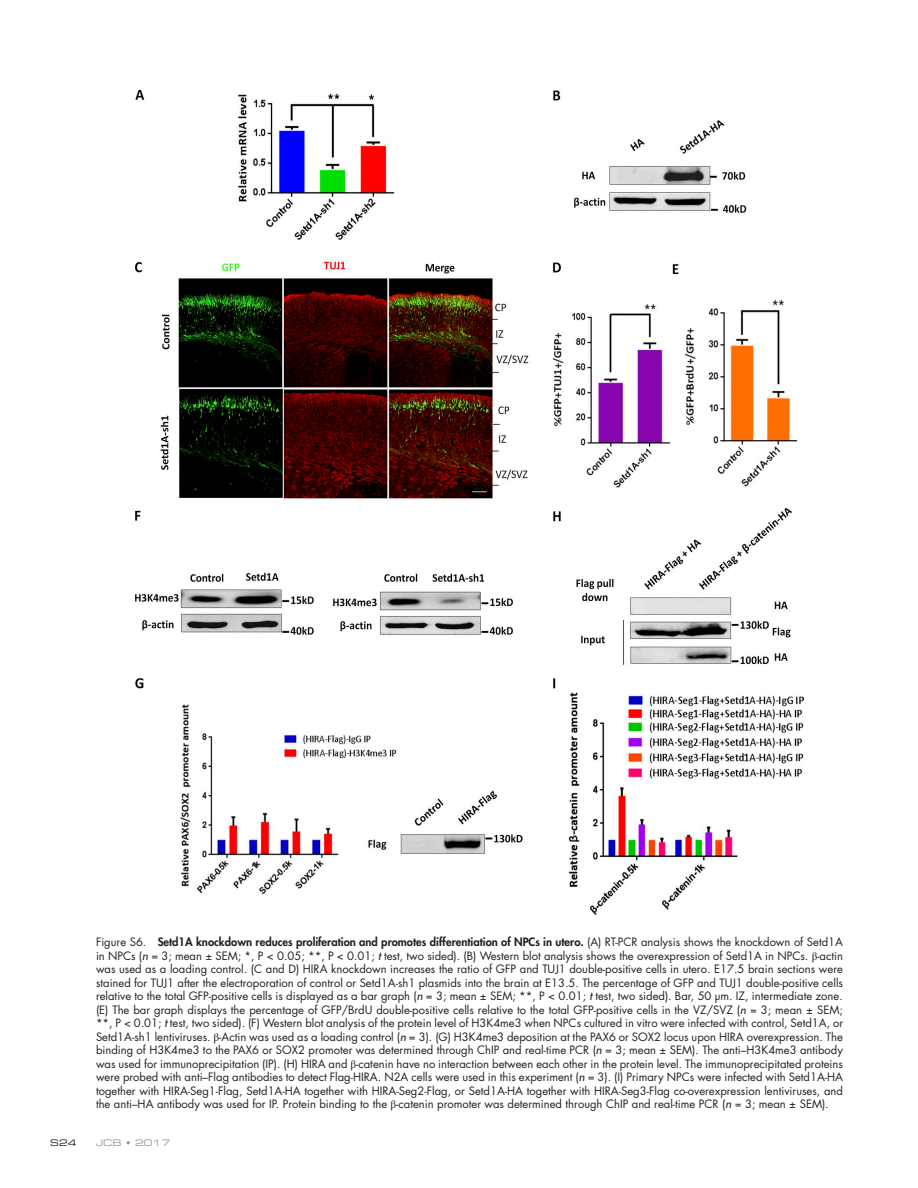
<style>
.page{position:relative;width:918px;height:1188px;background:#fff}
.page>*{position:absolute;margin:0;border:0;box-sizing:border-box;transform-origin:0 0}
.t1{font:11.25px/13.5px "Futura Std";color:#231f20;text-align:justify}
.t2{font:9px "Eurostile LT Std Ex 2";letter-spacing:.01em;color:#949698}
.t3{font:9px "Eurostile LT Std Ex 2";color:#231f20}
.s1{font-weight:800}
.s2{font-weight:500;font-style:italic}
.s3{font-family:"STIX General"}
</style>
<div class="page">
<img style="left:136px;top:90px;width:667px;height:825px">
<p class="t1" style="left:96px;top:935px;width:749px">Figure S6. <span class="s1">Setd1A knockdown reduces proliferation and promotes differentiation of NPCs in utero.</span> (A) RT-PCR analysis shows the knockdown of Setd1A in NPCs (<span class="s2">n</span> = 3; mean ± SEM; *, P &lt; 0.05; **, P &lt; 0.01; <span class="s2">t</span> test, two sided). (B) Western blot analysis shows the overexpression of Setd1A in NPCs. <span class="s3">β</span>-actin was used as a loading control. (C and D) HIRA knockdown increases the ratio of GFP and TUJ1 double-positive cells in utero. E17.5 brain sections were stained for TUJ1 after the electroporation of control or Setd1A-sh1 plasmids into the brain at E13.5. The percentage of GFP and TUJ1 double-positive cells relative to the total GFP-positive cells is displayed as a bar graph (<span class="s2">n</span> = 3; mean ± SEM; **, P &lt; 0.01; <span class="s2">t</span> test, two sided). Bar, 50 µm. IZ, intermediate zone. (E) The bar graph displays the percentage of GFP/BrdU double-positive cells relative to the total GFP-positive cells in the VZ/SVZ (<span class="s2">n</span> = 3; mean ± SEM; **, P &lt; 0.01; <span class="s2">t</span> test, two sided). (F) Western blot analysis of the protein level of H3K4me3 when NPCs cultured in vitro were infected with control, Setd1A, or Setd1A-sh1 lentiviruses. <span class="s3">β</span>-Actin was used as a loading control (<span class="s2">n</span> = 3). (G) H3K4me3 deposition at the PAX6 or SOX2 locus upon HIRA overexpression. The binding of H3K4me3 to the PAX6 or SOX2 promoter was determined through ChIP and real-time PCR (<span class="s2">n</span> = 3; mean ± SEM). The anti–H3K4me3 antibody was used for immunoprecipitation (IP). (H) HIRA and <span class="s3">β</span>-catenin have no interaction between each other in the protein level. The immunoprecipitated proteins were probed with anti–Flag antibodies to detect Flag-HIRA. N2A cells were used in this experiment (<span class="s2">n</span> = 3). (I) Primary NPCs were infected with Setd1A-HA together with HIRA-Seg1-Flag, Setd1A-HA together with HIRA-Seg2-Flag, or Setd1A-HA together with HIRA-Seg3-Flag co-overexpression lentiviruses, and the anti–HA antibody was used for IP. Protein binding to the <span class="s3">β</span>-catenin promoter was determined through ChIP and real-time PCR (<span class="s2">n</span> = 3; mean ± SEM).</p>
<p class="t3" style="left:50px;top:1136px;width:28px">S24</p>
<p class="t2" style="left:96px;top:1136px;width:76px">JCB • 2017</p>
</div>
